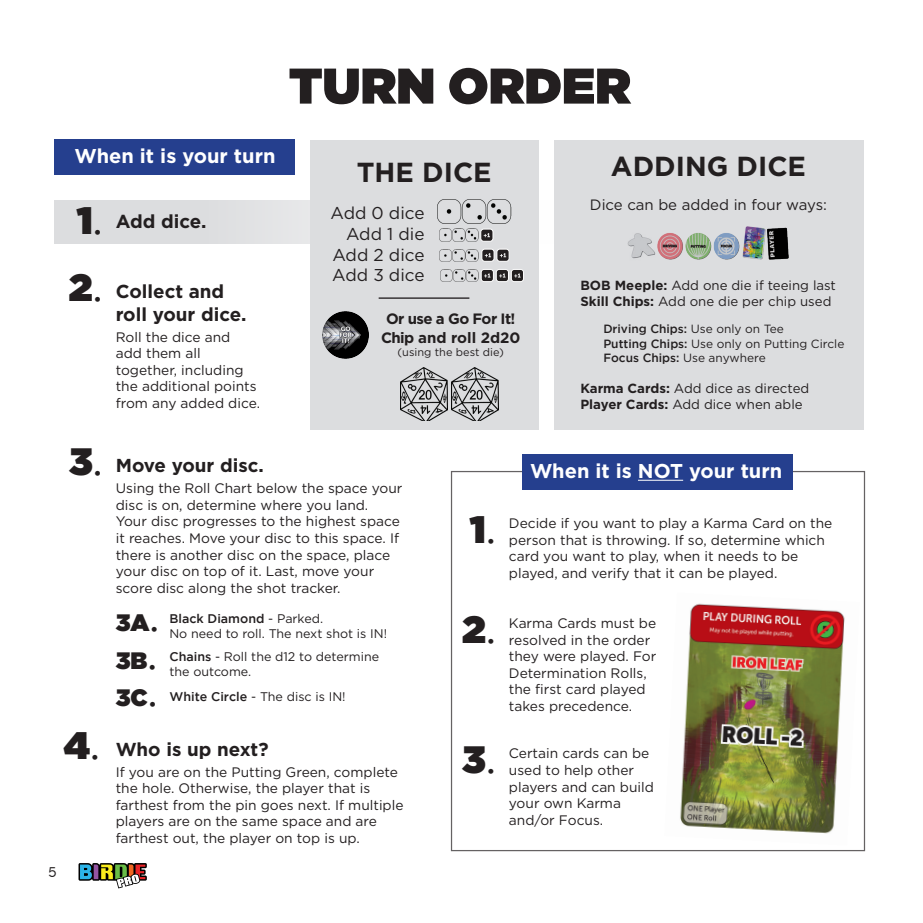
<style>
.page{position:relative;width:923px;height:923px;background:#fff}
.page>*{position:absolute;margin:0;border:0;box-sizing:border-box;transform-origin:0 0}
.t1{font:900 50px "Gotham";color:#231f20}
.t2{font:900 38.12px "Gotham";color:#231f20}
.t3{font:700 27.5px "Gotham";color:#231f20}
.t4{font:900 23.75px/37.5px "Gotham";color:#231f20;text-align:justify}
.t5{font:700 20px "Gotham";color:#fff}
.t6{font:700 18.75px/22.5px "Gotham";color:#231f20}
.t7{font:17.12px/20.5px "Gotham";color:#231f20;text-align:right}
.t8{font:700 15px/19.1px "Gotham";letter-spacing:-.04em;color:#231f20;text-align:center}
.t9{font:15px "Gotham";color:#231f20}
.t10{font:13.75px/16.5px "Gotham";color:#231f20}
.t11{font:13.25px/15.9px "Gotham";color:#231f20}
.t12{font:12.5px/15px "Gotham";color:#231f20}
.t13{font:300 12.5px "LEMONMILK";color:#231f20}
.t14{font:11.88px/14.2px "Gotham";color:#231f20}
.t15{font:11px "Gotham";color:#231f20}
.s1{font-weight:900;font-size:38.12px}
.s2{font-family:"LEMONMILK";font-weight:300;font-size:38.12px}
.s3{font-weight:500}
.s4{font-weight:700}
.s5{font-family:"LEMONMILK";font-weight:300}
</style>
<div class="page">
<div style="left:55px;top:200px;width:806px;height:44px;background:#dcdddf"></div>
<div style="left:55px;top:140px;width:240px;height:35px;background:#253f8e"></div>
<div style="left:554px;top:140px;width:309px;height:289px;background:#dcdddf"></div>
<div style="left:310px;top:140px;width:228px;height:289px;background:#dcdddf"></div>
<img style="left:440px;top:269px;width:38px;height:13px">
<div style="left:496px;top:269px;width:12px;height:12px;background:#231f20;border-radius:3px"></div>
<div style="left:496px;top:269px;width:12px;height:13px;border:1px solid #fff;border-radius:3px"></div>
<svg style="left:499px;top:273px;width:6px;height:4px"></svg>
<div style="left:481px;top:269px;width:12px;height:12px;background:#231f20;border-radius:3px"></div>
<div style="left:481px;top:269px;width:12px;height:13px;border:1px solid #fff;border-radius:3px"></div>
<svg style="left:484px;top:273px;width:6px;height:4px"></svg>
<div style="left:511px;top:269px;width:12px;height:12px;background:#231f20;border-radius:3px"></div>
<div style="left:511px;top:269px;width:12px;height:13px;border:1px solid #fff;border-radius:3px"></div>
<img style="left:439px;top:229px;width:39px;height:12px">
<div style="left:481px;top:229px;width:12px;height:12px;background:#231f20;border-radius:3px"></div>
<div style="left:480px;top:229px;width:13px;height:12px;border:1px solid #fff;border-radius:3px"></div>
<svg style="left:483px;top:233px;width:7px;height:4px"></svg>
<img style="left:440px;top:249px;width:38px;height:13px">
<div style="left:482px;top:249px;width:12px;height:12px;background:#231f20;border-radius:3px"></div>
<div style="left:481px;top:249px;width:13px;height:12px;border:1px solid #fff;border-radius:3px"></div>
<svg style="left:485px;top:253px;width:6px;height:4px"></svg>
<div style="left:497px;top:249px;width:12px;height:12px;background:#231f20;border-radius:3px"></div>
<div style="left:496px;top:249px;width:13px;height:12px;border:1px solid #fff;border-radius:3px"></div>
<svg style="left:500px;top:253px;width:6px;height:4px"></svg>
<img style="left:437px;top:199px;width:74px;height:24px">
<svg style="left:514px;top:273px;width:6px;height:4px"></svg>
<div style="left:522px;top:454px;width:270px;height:35px;background:#253f8e"></div>
<hr style="left:638px;top:480px;width:45px;height:1px;background:#fff">
<img style="left:680px;top:603px;width:165px;height:231px">
<img style="left:627px;top:227px;width:162px;height:33px">
<img style="left:400px;top:367px;width:47px;height:53px">
<img style="left:451px;top:367px;width:47px;height:53px">
<img style="left:322px;top:312px;width:46px;height:46px">
<hr style="left:378px;top:297px;width:91px;height:2px;background:#231f20">
<svg style="left:78px;top:863px;width:69px;height:25px"></svg>
<h1 class="t1" style="left:289px;top:50px;width:343px">TURN ORDER</h1>
<h3 class="t5" style="left:74px;top:143px;width:202px">When it is your turn</h3>
<h3 class="t3" style="left:611px;top:148px;width:196px">ADDING DICE</h3>
<p class="t9" style="left:590px;top:196px;width:239px">Dice can be added in four ways:</p>
<h3 class="t3" style="left:357px;top:153px;width:136px">THE DICE</h3>
<p class="t7" style="left:330px;top:203px;width:95px">Add 0 dice<br>Add 1 die<br>Add 2 dice<br>Add 3 dice</p>
<h3 class="t6" style="left:77px;top:210px;width:131px"><span class="s1">1</span><span class="s2">.</span> Add dice.</h3>
<h3 class="t6" style="left:116px;top:280px;width:132px;text-indent:-47px"><span class="s1">2</span><span class="s2">.</span> Collect and roll your dice.</h3>
<p class="t10" style="left:116px;top:328px;width:146px">Roll the dice and<br>add them all together, including the additional points from any added dice.</p>
<h3 class="t6" style="left:69px;top:454px;width:196px"><span class="s1">3</span><span class="s2">.</span> Move your disc.</h3>
<p class="t10" style="left:116px;top:480px;width:288px">Using the Roll Chart below the space your disc is on, determine where you land.<br>Your disc progresses to the highest space it reaches. Move your disc to this space. If there is another disc on the space, place your disc on top of it. Last, move your score disc along the shot tracker.</p>
<h3 class="t4" style="left:116px;top:604px;width:45px">3A<span class="s2">.<br></span>3B<span class="s2">.<br></span>3C<span class="s2">.</span></h3>
<p class="t12" style="left:169px;top:611px;width:219px"><span class="s3">Black Diamond</span> - Parked.<br>No need to roll. The next shot is IN!</p>
<p class="t11" style="left:580px;top:277px;width:257px"><span class="s4">BOB Meeple:</span> Add one die if teeing last<br><span class="s4">Skill Chips:</span> Add one die per chip used</p>
<p class="t14" style="left:603px;top:322px;width:242px"><span class="s3">Driving Chips:</span> Use only on Tee<br><span class="s3">Putting Chips:</span> Use only on Putting Circle<br><span class="s3">Focus Chips:</span> Use anywhere</p>
<p class="t11" style="left:580px;top:380px;width:230px"><span class="s4">Karma Cards:</span> Add dice as directed<br><span class="s4">Player Cards:</span> Add dice when able</p>
<p class="t8" style="left:381px;top:309px;width:141px">Or use a Go For It!<br>Chip and roll 2d20</p>
<p class="t15" style="left:397px;top:346px;width:108px">(using the best die)</p>
<h3 class="t5" style="left:530px;top:458px;width:254px">When it is NOT your turn</h3>
<h2 class="t2" style="left:470px;top:502px;width:27px">1<span class="s5">.</span></h2>
<p class="t10" style="left:509px;top:515px;width:325px">Decide if you want to play a Karma Card on the person that is throwing. If so, determine which card you want to play, when it needs to be played, and verify that it can be played.</p>
<h2 class="t2" style="left:462px;top:602px;width:35px">2<span class="s5">.</span></h2>
<p class="t10" style="left:509px;top:615px;width:149px">Karma Cards must be resolved in the order they were played. For<br>Determination Rolls, the first card played takes precedence.</p>
<h2 class="t2" style="left:462px;top:732px;width:35px">3<span class="s5">.</span></h2>
<p class="t10" style="left:509px;top:745px;width:146px">Certain cards can be used to help other players and can build your own Karma and/or Focus.</p>
<p class="t12" style="left:169px;top:648px;width:211px"><span class="s3">Chains</span> - Roll the d12 to determine the outcome.</p>
<p class="t12" style="left:169px;top:688px;width:178px"><span class="s3">White Circle</span> - The disc is IN!</p>
<h3 class="t6" style="left:64px;top:738px;width:206px"><span class="s1">4</span><span class="s2">.</span> Who is up next?</h3>
<p class="t10" style="left:116px;top:763px;width:289px">If you are on the Putting Green, complete the hole. Otherwise, the player that is farthest from the pin goes next. If multiple players are on the same space and are farthest out, the player on top is up.</p>
<p class="t13" style="left:48px;top:863px;width:9px">5</p>
</div>
